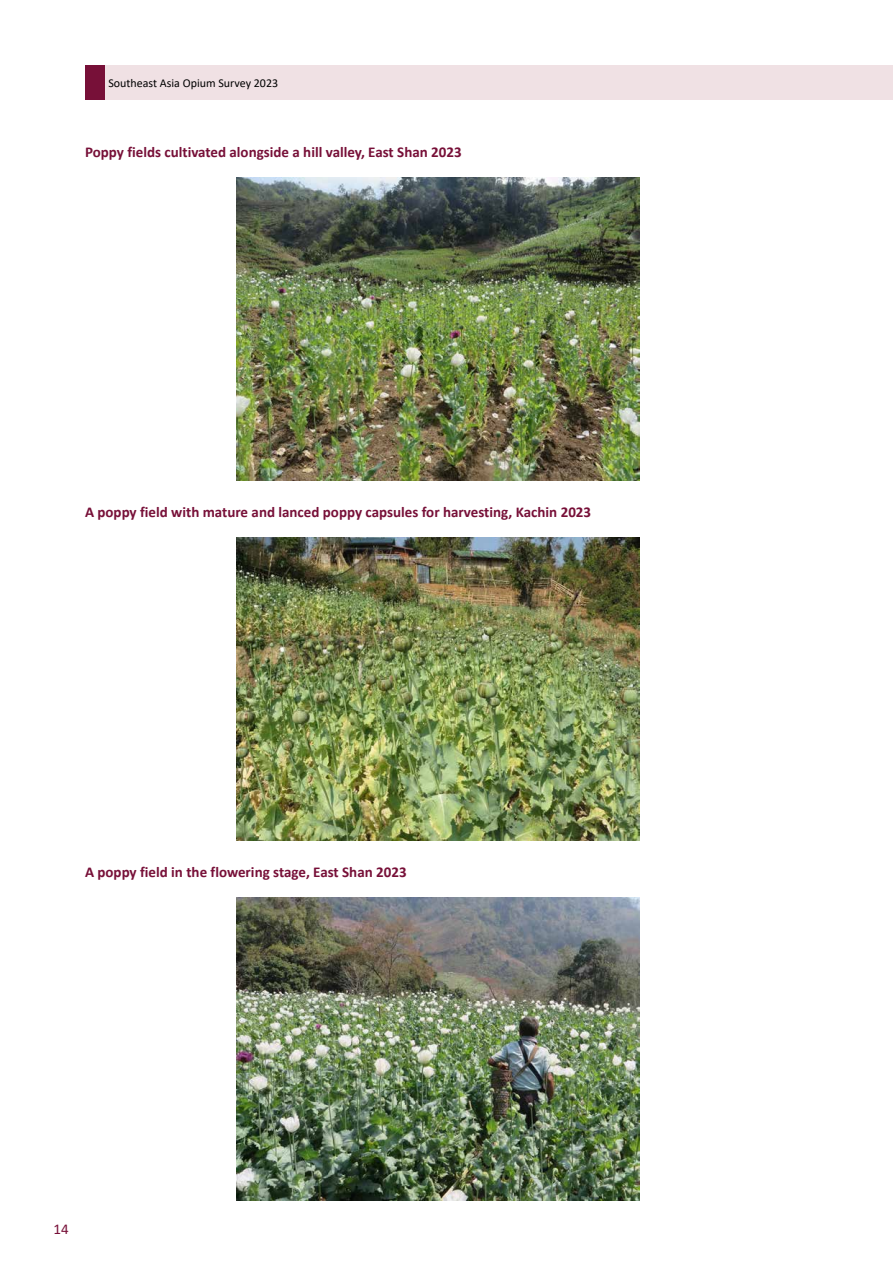
<style>
.page{position:relative;width:893px;height:1263px;background:#fff}
.page>*{position:absolute;margin:0;border:0;box-sizing:border-box;transform-origin:0 0}
.t1{font:700 15px "Calibri";color:#771038}
.t2{font:15px "Calibri";color:#771038}
.t3{font:12px "Calibri";color:#000}
</style>
<div class="page">
<div style="left:104px;top:65px;width:789px;height:34px;background:#f0e1e4"></div>
<div style="left:85px;top:65px;width:19px;height:34px;background:#771038"></div>
<img style="left:236px;top:178px;width:404px;height:303px">
<img style="left:236px;top:538px;width:404px;height:303px">
<img style="left:236px;top:898px;width:404px;height:303px">
<p class="t3" style="left:108px;top:74px;width:171px">Southeast Asia Opium Survey 2023</p>
<p class="t1" style="left:85px;top:141px;width:378px">Poppy fields cultivated alongside a hill valley, East Shan 2023</p>
<p class="t1" style="left:85px;top:501px;width:508px">A poppy field with mature and lanced poppy capsules for harvesting, Kachin 2023</p>
<p class="t1" style="left:85px;top:861px;width:323px">A poppy field in the flowering stage, East Shan 2023</p>
<p class="t2" style="left:54px;top:1218px;width:17px">14</p>
</div>
